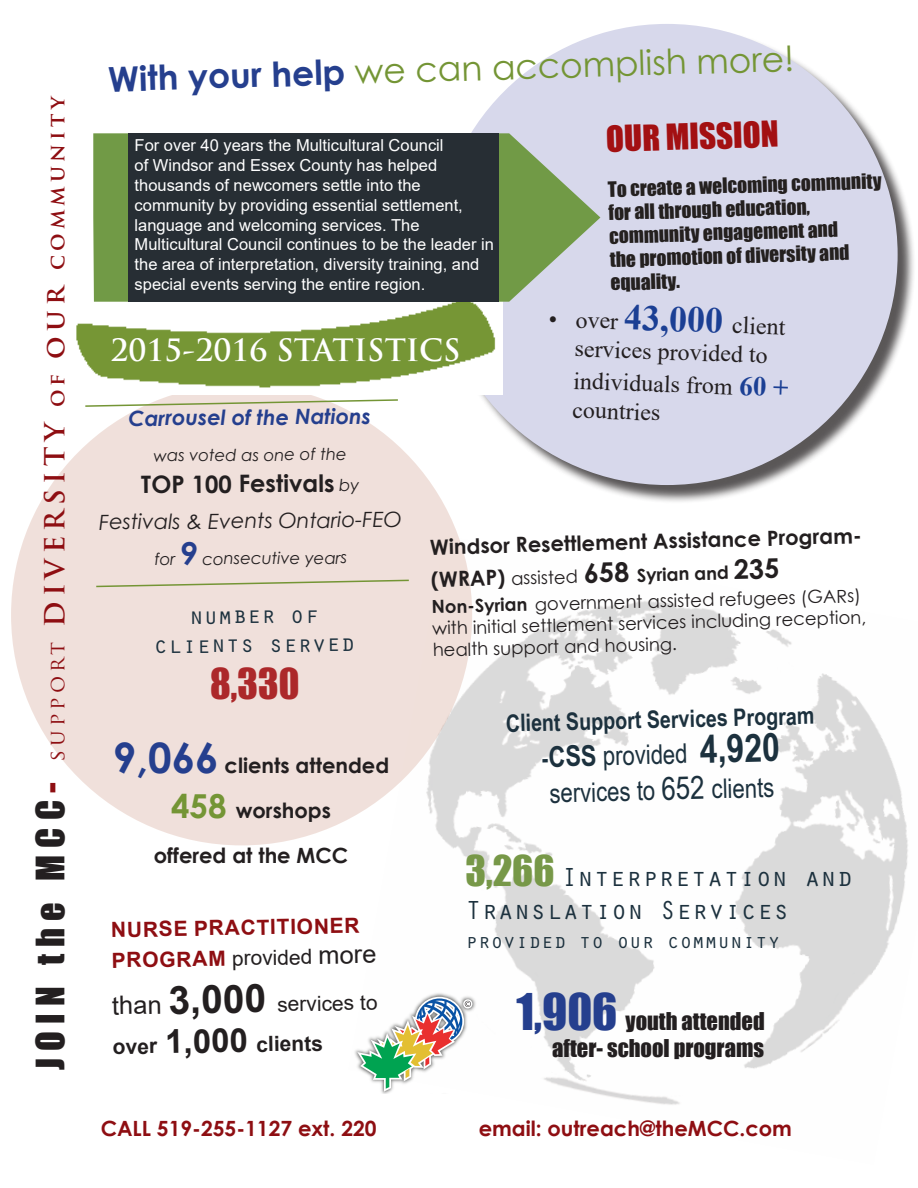
<style>
.page{position:relative;width:918px;height:1188px;background:#fff}
.page>*{position:absolute;margin:0;border:0;box-sizing:border-box;transform-origin:0 0}
.t1{font:39px "Impact";color:#ac282a}
.t2{font:700 39px "Arial Narrow";color:#1c313e}
.t3{font:34.5px "Century Gothic";color:#749535}
.t4{font:33px "Impact";color:#a31012}
.t5{font:700 30px "Trajan Pro";color:#fff}
.t6{font:700 27px "Trajan Pro";letter-spacing:.2em;color:#8e0e12}
.t7{font:27px/32.4px "Orator Std";color:#1c313e}
.t8{font:27px "Arial Narrow";color:#1c313e}
.t9{font:24px/28.8px "Times New Roman";color:#231f20;text-align:center}
.t10{font:700 24px/37px "Arial Narrow";color:#1c313e}
.t11{font:24px "Orator Std";letter-spacing:-.01em;color:#1c313e}
.t12{font:700 24px "Century Gothic";color:#231f20}
.t13{font:22.5px "Impact";color:#231f20}
.t14{font:700 21px/30.9px "Century Gothic";color:#231f20}
.t15{font:700 21px "Century Gothic";color:#8e0e12}
.t16{font:700 21px/30.6px "Arial";color:#8e0e12}
.t17{font:italic 21px "Century Gothic";color:#231f20}
.t18{font:21px "Orator Std";color:#1c313e}
.t19{font:italic 700 21px "Century Gothic";color:#253f8e}
.t20{font:21px "Arial";color:#231f20}
.t21{font:700 21px "Arial";color:#231f20}
.t22{font:19.5px/23.2px "Impact";color:#24201f}
.t23{font:18px/22.2px "Century Gothic";color:#231f20}
.t24{font:700 18px "Century Gothic";color:#231f20}
.t25{font:16.5px/19.8px "Arial";color:#fff}
.t26{font:italic 16.5px "Century Gothic";color:#231f20}
.s1{font-family:"Impact";font-weight:400;font-size:36px;color:#231f20}
.s2{font-family:"Impact";font-weight:400;font-size:36px}
.s3{font-weight:400;font-size:21px}
.s4{font-size:21px}
.s5{font-weight:700;color:#253f8e}
.s6{font-weight:700;font-size:36px;color:#1b3f94}
.s7{font-weight:700;font-size:27px;color:#1b3f94}
.s8{font-weight:700;font-size:31.5px;color:#253f8e}
.s9{font-weight:700}
.s10{font-size:42px;color:#253f8e}
.s11{font-size:33px;color:#749535}
.s12{font-weight:400;color:#231f20}
.s13{font-weight:400;font-size:25.5px;color:#231f20}
.s14{font-size:25.5px}
.s15{font-weight:700;font-size:39px}
.s16{font-size:33px}
.s17{font-weight:700;font-size:28.5px}
.s18{font-family:"Impact";font-size:39px;color:#779848}
.s19{font-size:46.5px;color:#253f8e}
</style>
<div class="page">
<img style="left:349px;top:536px;width:559px;height:569px">
<div style="left:439px;top:26px;width:477px;height:478px;background:#231f20;opacity:.75"></div>
<div style="left:436px;top:24px;width:462px;height:461px;background:#d7d8eb;border-radius:50%"></div>
<div style="left:11px;top:384px;width:461px;height:461px;background:#f0e0db;border-radius:50%"></div>
<img style="left:76px;top:302px;width:427px;height:93px">
<svg style="left:93px;top:133px;width:507px;height:169px;fill:#719a46"></svg>
<div style="left:128px;top:133px;width:371px;height:169px;background:#272e34"></div>
<img style="left:351px;top:991px;width:119px;height:102px">
<img style="left:458px;top:994px;width:21px;height:21px">
<div style="left:463px;top:999px;width:9px;height:10px;background:#fff;border-radius:50%"></div>
<svg style="left:357px;top:997px;width:114px;height:95px"></svg>
<img style="left:371px;top:1092px;width:108px;height:1px">
<svg style="left:96px;top:579px;width:313px;height:9px"></svg>
<svg style="left:85px;top:398px;width:313px;height:10px"></svg>
<svg style="left:585px;top:562px;width:44px;height:21px"></svg>
<svg style="left:734px;top:558px;width:44px;height:21px"></svg>
<svg style="left:662px;top:776px;width:41px;height:24px"></svg>
<p class="t6" style="left:38px;top:1070px;width:977px;rotate:-90deg"><span class="s1">JOIN the MCC</span><span class="s2">-</span> <span class="s3">support</span> DIVERSITY <span class="s4">of</span> our <span class="s4">community</span></p>
<p class="t3" style="left:107px;top:57px;width:688px;rotate:-2deg"><span class="s5">With your help</span> we can accomplish more!</p>
<p class="t25" style="left:135px;top:136px;width:361px">For over 40 years the Multicultural Council<br>of Windsor and Essex County has helped thousands of newcomers settle into the community by providing essential settlement, language and welcoming services. The Multicultural Council continues to be the leader in the area of interpretation, diversity training, and special events serving the entire region.</p>
<p class="t4" style="left:605px;top:114px;width:174px;rotate:-2deg">OUR MISSION</p>
<p class="t22" style="left:607px;top:178px;width:276px;rotate:-2deg">To create a welcoming community for all through education,</p>
<p class="t22" style="left:609px;top:224px;width:230px;rotate:-2deg">community engagement and</p>
<p class="t22" style="left:609px;top:248px;width:241px;rotate:-2deg">the promotion of diversity and equality.</p>
<p class="t9" style="left:549px;top:303px;width:238px;rotate:2deg">• over <span class="s6">43,000</span> client services provided to</p>
<p class="t9" style="left:574px;top:366px;width:217px;text-align:left;rotate:2deg">individuals from <span class="s7">60 + </span>countries</p>
<p class="t5" style="left:111px;top:331px;width:352px">2015-2016 STATISTICS</p>
<p class="t19" style="left:128px;top:403px;width:244px;rotate:-1deg">Carrousel of the Nations</p>
<p class="t26" style="left:153px;top:445px;width:195px;rotate:-1deg">was voted as one of the</p>
<p class="t12" style="left:141px;top:465px;width:195px">TOP 100 Festivals</p>
<p class="t17" style="left:99px;top:509px;width:305px;rotate:-1deg">Festivals &amp; Events Ontario-FEO</p>
<p class="t26" style="left:154px;top:549px;width:194px;rotate:-1deg">for <span class="s8">9</span> consecutive years</p>
<p class="t14" style="left:429px;top:532px;width:434px;rotate:-2deg">Windsor Resettlement Assistance Program-(WRAP)</p>
<p class="t23" style="left:511px;top:567px;width:68px;rotate:-1deg">assisted</p>
<p class="t24" style="left:637px;top:561px;width:94px;rotate:-1deg">Syrian and</p>
<p class="t23" style="left:432px;top:593px;width:436px;rotate:-1deg"><span class="s9">Non-Syrian</span> government assisted refugees (GARs) with initial settlement services including reception, health support and housing.</p>
<p class="t11" style="left:190px;top:598px;width:131px">number of</p>
<p class="t11" style="left:154px;top:627px;width:203px">clients served</p>
<p class="t1" style="left:209px;top:654px;width:91px;rotate:-1deg">8,330</p>
<p class="t14" style="left:113px;top:742px;width:278px;line-height:45px;text-align:center"><span class="s10">9,066</span> clients attended<br><span class="s11">458</span> worshops</p>
<p class="t14" style="left:154px;top:839px;width:196px">offered at the MCC</p>
<p class="t16" style="left:111px;top:915px;width:266px;rotate:-1deg">NURSE PRACTITIONER<br>PROGRAM <span class="s12">provided</span> <span class="s13">more</span></p>
<p class="t20" style="left:112px;top:993px;width:267px;rotate:-1deg"><span class="s14">than</span> <span class="s15">3,000</span> services to</p>
<p class="t21" style="left:113px;top:1032px;width:212px;rotate:-1deg">over <span class="s16">1,000</span> clients</p>
<p class="t10" style="left:541px;top:702px;width:274px;text-indent:-36px;rotate:-1deg">Client Support Services Program -</p>
<p class="t8" style="left:548px;top:738px;width:141px;rotate:-2deg"><span class="s17">CSS</span> provided</p>
<p class="t2" style="left:700px;top:719px;width:82px;rotate:-1deg">4,920</p>
<p class="t8" style="left:549px;top:774px;width:107px;rotate:-2deg">services to</p>
<p class="t8" style="left:711px;top:769px;width:64px;rotate:-2deg">clients</p>
<p class="t7" style="left:465px;top:860px;width:389px"><span class="s18">3,266</span> Interpretation and<br>Translation Services</p>
<p class="t18" style="left:465px;top:926px;width:317px">provided to our community</p>
<p class="t13" style="left:517px;top:1004px;width:250px"><span class="s19">1,906</span> youth attended</p>
<p class="t13" style="left:552px;top:1031px;width:213px">after- school programs</p>
<p class="t15" style="left:101px;top:1113px;width:277px">CALL 519-255-1127 ext. 220</p>
<p class="t15" style="left:479px;top:1113px;width:315px">email: outreach@theMCC.com</p>
</div>
